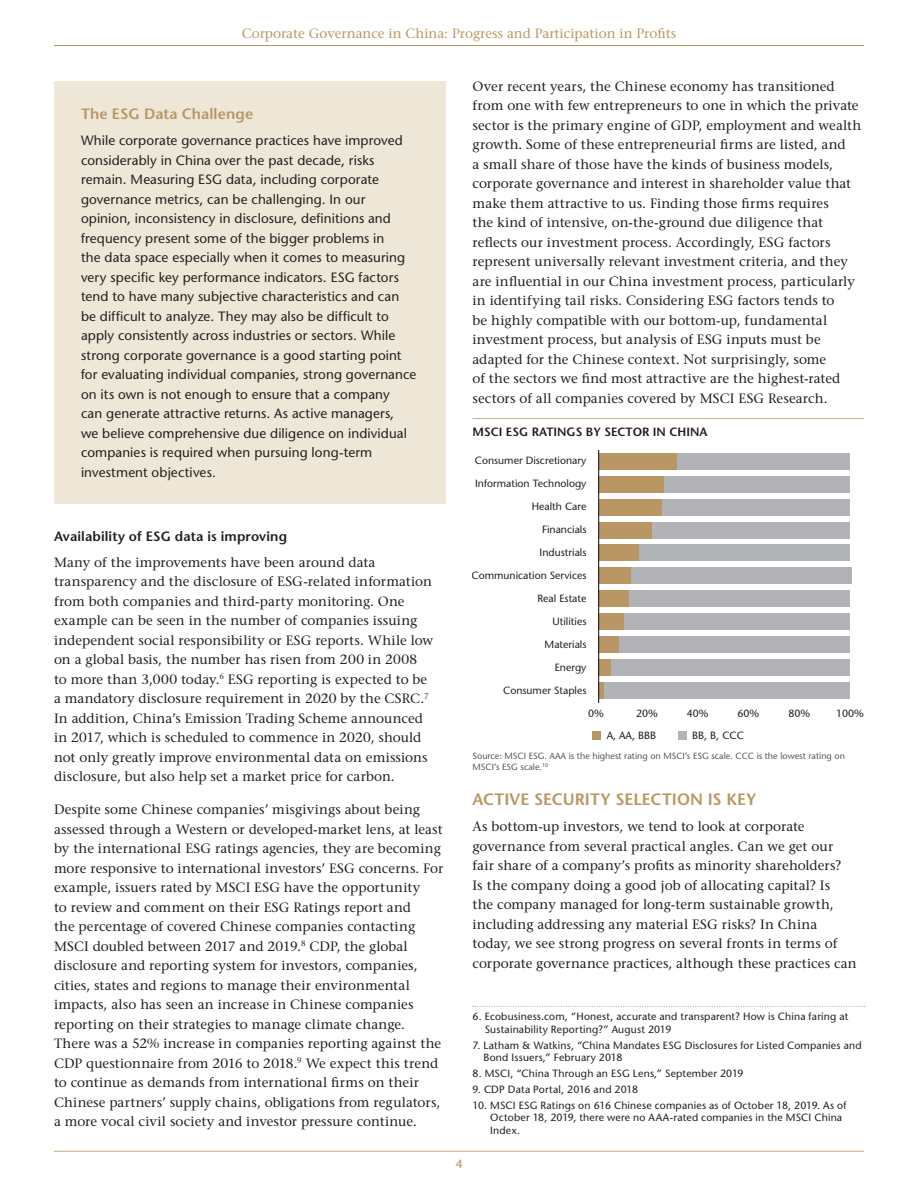
<style>
.page{position:relative;width:918px;height:1188px;background:#fff}
.page>*{position:absolute;margin:0;border:0;box-sizing:border-box;transform-origin:0 0}
._01_Primary_Subhead{font:600 16.5px "Stone Sans Std";color:#b99764}
._01_Primary_Subhead-2{font:600 15px "Stone Sans Std";letter-spacing:.005em;color:#b99764}
._01_Primary_Body{font:500 13.5px/19.5px "Stone Serif Std";letter-spacing:.005em;color:#231f20}
._01_Primary_Body-2{font:500 13.5px/19.5px "Stone Sans Std";letter-spacing:.005em;color:#231f20}
.t1{font:500 13.5px "Stone Serif Std";color:#b99764}
._01_Secondary_Subhea{font:600 13.5px "Stone Sans Std";letter-spacing:.01em;color:#231f20}
.t2{font:600 12px "Stone Sans Std";color:#231f20}
.t3{font:600 12px "Stone Sans Std";color:#c5a87d}
._02_Footnote_no_rule{font:500 10.5px/12.6px "Stone Sans Std";letter-spacing:.01em;color:#231f20}
._02_Footnote_rule_ab{font:500 10.5px/12.6px "Stone Sans Std";letter-spacing:.015em;color:#231f20}
.t4{font:500 9px/10.8px "Stone Sans Std";color:#57585a}
</style>
<div class="page">
<hr style="left:54px;top:1151px;width:810px;height:1px;background:#c5a87d">
<hr style="left:54px;top:45px;width:810px;height:1px;background:#b99764">
<svg style="left:473px;top:1006px;width:392px;height:1px"></svg>
<div style="left:54px;top:81px;width:392px;height:423px;background:#eee6d7"></div>
<div style="left:604px;top:683px;width:246px;height:16px;background:#b2b3b7"></div>
<div style="left:599px;top:683px;width:5px;height:16px;background:#b99764"></div>
<div style="left:611px;top:660px;width:239px;height:16px;background:#b2b3b7"></div>
<div style="left:599px;top:660px;width:12px;height:16px;background:#b99764"></div>
<div style="left:619px;top:637px;width:231px;height:16px;background:#b2b3b7"></div>
<div style="left:599px;top:637px;width:20px;height:16px;background:#b99764"></div>
<div style="left:624px;top:614px;width:226px;height:16px;background:#b2b3b7"></div>
<div style="left:599px;top:614px;width:25px;height:16px;background:#b99764"></div>
<div style="left:629px;top:591px;width:221px;height:16px;background:#b2b3b7"></div>
<div style="left:599px;top:591px;width:30px;height:16px;background:#b99764"></div>
<div style="left:631px;top:568px;width:221px;height:16px;background:#b2b3b7"></div>
<div style="left:599px;top:568px;width:32px;height:16px;background:#b99764"></div>
<div style="left:639px;top:545px;width:211px;height:16px;background:#b2b3b7"></div>
<div style="left:599px;top:545px;width:40px;height:16px;background:#b99764"></div>
<div style="left:651px;top:522px;width:199px;height:16px;background:#b2b3b7"></div>
<div style="left:599px;top:522px;width:52px;height:16px;background:#b99764"></div>
<div style="left:661px;top:499px;width:189px;height:16px;background:#b2b3b7"></div>
<div style="left:599px;top:499px;width:62px;height:16px;background:#b99764"></div>
<div style="left:664px;top:476px;width:186px;height:16px;background:#b2b3b7"></div>
<div style="left:599px;top:476px;width:65px;height:16px;background:#b99764"></div>
<div style="left:676px;top:453px;width:174px;height:16px;background:#b2b3b7"></div>
<div style="left:599px;top:453px;width:77px;height:16px;background:#b99764"></div>
<hr style="left:598px;top:450px;width:1px;height:253px;background:#231f20">
<div style="left:593px;top:731px;width:8px;height:8px;background:#b99764"></div>
<div style="left:678px;top:731px;width:8px;height:8px;background:#b2b3b7"></div>
<hr style="left:473px;top:418px;width:391px;height:1px;background:#b99764">
<p class="t1" style="left:242px;top:26px;width:436px">Corporate Governance in China: Progress and Participation in Profits</p>
<p class="_01_Primary_Subhead-2" style="left:81px;top:105px;width:174px">The ESG Data Challenge</p>
<p class="_01_Primary_Body-2" style="left:81px;top:131px;width:337px">While corporate governance practices have improved considerably in China over the past decade, risks remain. Measuring ESG data, including corporate governance metrics, can be challenging. In our opinion, inconsistency in disclosure, definitions and frequency present some of the bigger problems in<br>the data space especially when it comes to measuring very specific key performance indicators. ESG factors tend to have many subjective characteristics and can be difficult to analyze. They may also be difficult to apply consistently across industries or sectors. While strong corporate governance is a good starting point for evaluating individual companies, strong governance on its own is not enough to ensure that a company<br>can generate attractive returns. As active managers,<br>we believe comprehensive due diligence on individual companies is required when pursuing long-term investment objectives.</p>
<p class="_01_Secondary_Subhea" style="left:54px;top:528px;width:235px">Availability of ESG data is improving</p>
<p class="_01_Primary_Body" style="left:54px;top:553px;width:381px">Many of the improvements have been around data transparency and the disclosure of ESG-related information from both companies and third-party monitoring. One example can be seen in the number of companies issuing independent social responsibility or ESG reports. While low on a global basis, the number has risen from 200 in 2008 to more than 3,000 today.<sup>6</sup> ESG reporting is expected to be a mandatory disclosure requirement in 2020 by the CSRC.<sup>7<br></sup>In addition, China’s Emission Trading Scheme announced in 2017, which is scheduled to commence in 2020, should not only greatly improve environmental data on emissions disclosure, but also help set a market price for carbon.</p>
<p class="_01_Primary_Body" style="left:54px;top:800px;width:391px">Despite some Chinese companies’ misgivings about being assessed through a Western or developed-market lens, at least by the international ESG ratings agencies, they are becoming more responsive to international investors’ ESG concerns. For example, issuers rated by MSCI ESG have the opportunity<br>to review and comment on their ESG Ratings report and<br>the percentage of covered Chinese companies contacting MSCI doubled between 2017 and 2019.<sup>8</sup> CDP, the global disclosure and reporting system for investors, companies, cities, states and regions to manage their environmental impacts, also has seen an increase in Chinese companies reporting on their strategies to manage climate change.<br>There was a 52% increase in companies reporting against the CDP questionnaire from 2016 to 2018.<sup>9</sup> We expect this trend to continue as demands from international firms on their Chinese partners’ supply chains, obligations from regulators, a more vocal civil society and investor pressure continue.</p>
<p class="_01_Primary_Body" style="left:472px;top:77px;width:390px">Over recent years, the Chinese economy has transitioned from one with few entrepreneurs to one in which the private sector is the primary engine of GDP, employment and wealth growth. Some of these entrepreneurial firms are listed, and<br>a small share of those have the kinds of business models, corporate governance and interest in shareholder value that make them attractive to us. Finding those firms requires<br>the kind of intensive, on-the-ground due diligence that reflects our investment process. Accordingly, ESG factors represent universally relevant investment criteria, and they are influential in our China investment process, particularly in identifying tail risks. Considering ESG factors tends to<br>be highly compatible with our bottom-up, fundamental investment process, but analysis of ESG inputs must be adapted for the Chinese context. Not surprisingly, some<br>of the sectors we find most attractive are the highest-rated sectors of all companies covered by MSCI ESG Research.</p>
<p class="t2" style="left:473px;top:425px;width:236px">MSCI ESG RATINGS BY SECTOR IN CHINA</p>
<p class="_02_Footnote_no_rule" style="left:475px;top:454px;width:113px">Consumer Discretionary</p>
<p class="_02_Footnote_no_rule" style="left:475px;top:477px;width:113px">Information Technology</p>
<p class="_02_Footnote_no_rule" style="left:532px;top:500px;width:56px">Health Care</p>
<p class="_02_Footnote_no_rule" style="left:542px;top:523px;width:46px">Financials</p>
<p class="_02_Footnote_no_rule" style="left:540px;top:546px;width:48px">Industrials</p>
<p class="_02_Footnote_no_rule" style="left:472px;top:569px;width:116px">Communication Services</p>
<p class="_02_Footnote_no_rule" style="left:537px;top:592px;width:51px">Real Estate</p>
<p class="_02_Footnote_no_rule" style="left:553px;top:615px;width:35px">Utilities</p>
<p class="_02_Footnote_no_rule" style="left:545px;top:638px;width:43px">Materials</p>
<p class="_02_Footnote_no_rule" style="left:555px;top:661px;width:33px">Energy</p>
<p class="_02_Footnote_no_rule" style="left:503px;top:684px;width:85px">Consumer Staples</p>
<p class="_02_Footnote_no_rule" style="left:588px;top:707px;width:17px">0%</p>
<p class="_02_Footnote_no_rule" style="left:636px;top:707px;width:23px">20%</p>
<p class="_02_Footnote_no_rule" style="left:687px;top:707px;width:23px">40%</p>
<p class="_02_Footnote_no_rule" style="left:738px;top:707px;width:23px">60%</p>
<p class="_02_Footnote_no_rule" style="left:788px;top:707px;width:23px">80%</p>
<p class="_02_Footnote_no_rule" style="left:836px;top:707px;width:29px">100%</p>
<p class="_02_Footnote_no_rule" style="left:607px;top:729px;width:51px">A, AA, BBB</p>
<p class="_02_Footnote_no_rule" style="left:692px;top:729px;width:53px">BB, B, CCC</p>
<p class="t4" style="left:473px;top:751px;width:374px">Source: MSCI ESG. AAA is the highest rating on MSCI’s ESG scale. CCC is the lowest rating on<br>MSCI’s ESG scale.<sup>10</sup></p>
<p class="_01_Primary_Subhead" style="left:472px;top:790px;width:285px">ACTIVE SECURITY SELECTION IS KEY</p>
<p class="_01_Primary_Body" style="left:472px;top:817px;width:386px">As bottom-up investors, we tend to look at corporate governance from several practical angles. Can we get our fair share of a company’s profits as minority shareholders?<br>Is the company doing a good job of allocating capital? Is<br>the company managed for long-term sustainable growth, including addressing any material ESG risks? In China today, we see strong progress on several fronts in terms of corporate governance practices, although these practices can</p>
<p class="t3" style="left:456px;top:1156px;width:8px">4</p>
<p class="_02_Footnote_rule_ab" style="left:485px;top:1010px;width:365px;text-indent:-12px">6. Ecobusiness.com, “Honest, accurate and transparent? How is China faring at<br>Sustainability Reporting?” August 2019</p>
<p class="_02_Footnote_no_rule" style="left:483px;top:1039px;width:380px;text-indent:-11px">7. Latham &amp; Watkins, “China Mandates ESG Disclosures for Listed Companies and<br>Bond Issuers,” February 2018</p>
<p class="_02_Footnote_no_rule" style="left:472px;top:1067px;width:273px">8. MSCI, “China Through an ESG Lens,” September 2019</p>
<p class="_02_Footnote_no_rule" style="left:472px;top:1083px;width:167px">9. CDP Data Portal, 2016 and 2018</p>
<p class="_02_Footnote_no_rule" style="left:490px;top:1099px;width:358px;text-indent:-18px">10. MSCI ESG Ratings on 616 Chinese companies as of October 18, 2019. As of<br>October 18, 2019, there were no AAA-rated companies in the MSCI China<br>Index.</p>
</div>
